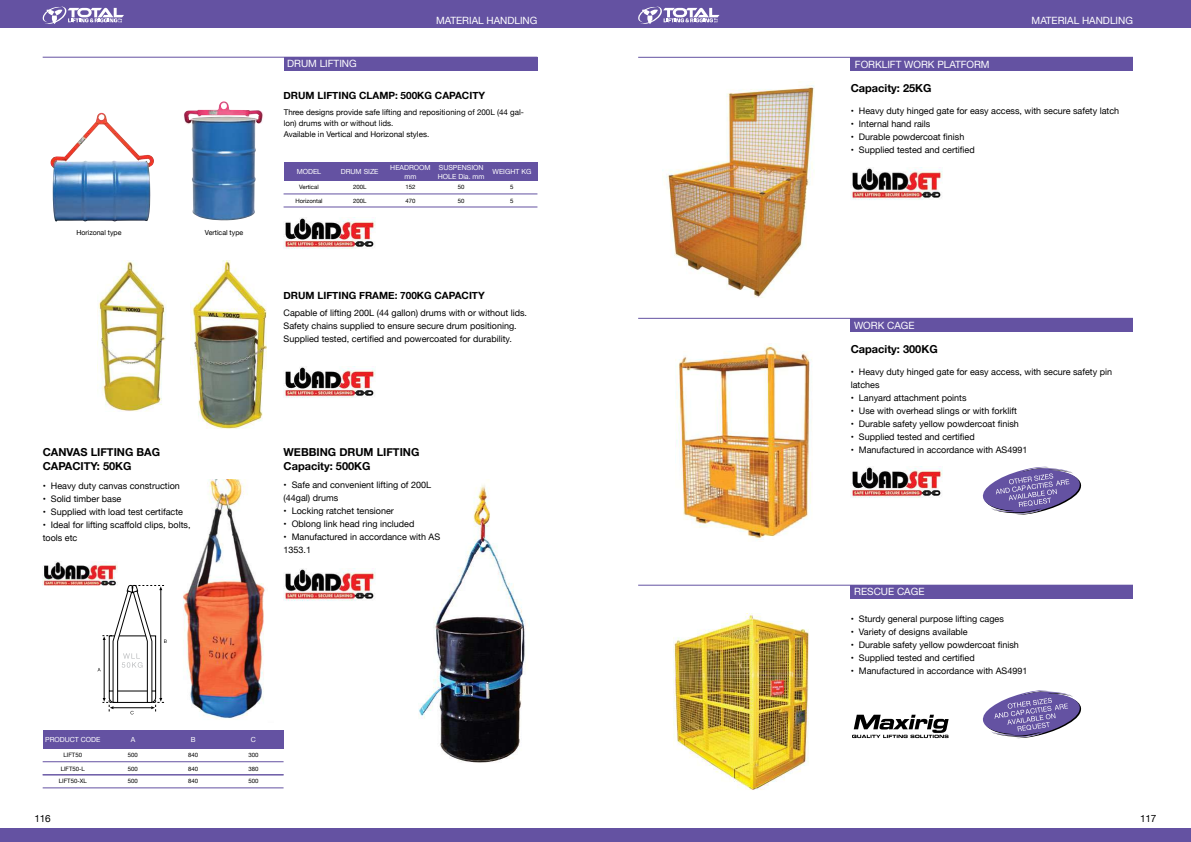
<style>
.page{position:relative;width:1191px;height:842px;background:#fff}
.page>*{position:absolute;margin:0;border:0;box-sizing:border-box;transform-origin:0 0}
.t1{font:700 11px "Helvetica Neue";color:#000}
.t2{font:10px "Helvetica Neue";color:#fff}
.t3{font:700 10px "Helvetica Neue";color:#000}
.t4{font:10px "Helvetica Neue";letter-spacing:-.025em;color:#000}
.t5{font:9px/13px "Helvetica Neue";color:#000}
.t6{font:8px/11px "Helvetica Neue";color:#000}
.t7{font:7px/8.4px "Helvetica Neue";color:#fff}
.t8{font:7px "Helvetica Neue";color:#000}
.t9{font:6px/12.6px "Helvetica Neue";color:#000}
</style>
<div class="page">
<img style="left:183px;top:479px;width:82px;height:240px">
<img style="left:418px;top:485px;width:109px;height:278px">
<img style="left:183px;top:101px;width:80px;height:119px">
<img style="left:98px;top:261px;width:69px;height:150px">
<img style="left:190px;top:261px;width:76px;height:168px">
<img style="left:662px;top:81px;width:152px;height:217px">
<img style="left:673px;top:614px;width:136px;height:176px">
<img style="left:676px;top:345px;width:136px;height:195px">
<img style="left:50px;top:113px;width:104px;height:109px">
<svg style="left:98px;top:585px;width:69px;height:129px"></svg>
<div style="left:0;top:0;width:604px;height:28px;background:#6452a2"></div>
<div style="left:587px;top:0;width:604px;height:28px;background:#6452a2"></div>
<div style="left:0;top:828px;width:604px;height:14px;background:#6452a2"></div>
<div style="left:587px;top:828px;width:604px;height:14px;background:#6452a2"></div>
<svg style="left:638px;top:6px;width:81px;height:18px"></svg>
<svg style="left:42px;top:6px;width:82px;height:18px"></svg>
<div style="left:850px;top:57px;width:283px;height:14px;background:#6452a2"></div>
<hr style="left:638px;top:57px;width:495px;height:1px;background:#6452a2">
<div style="left:850px;top:318px;width:283px;height:14px;background:#6452a2"></div>
<hr style="left:638px;top:318px;width:495px;height:1px;background:#6452a2">
<div style="left:850px;top:585px;width:283px;height:14px;background:#6452a2"></div>
<hr style="left:638px;top:585px;width:495px;height:1px;background:#6452a2">
<div style="left:283px;top:57px;width:254px;height:14px;background:#6452a2"></div>
<hr style="left:43px;top:57px;width:494px;height:1px;background:#6452a2">
<svg style="left:982px;top:466px;width:99px;height:49px"></svg>
<svg style="left:982px;top:690px;width:99px;height:48px"></svg>
<div style="left:284px;top:162px;width:253px;height:19px;background:#6452a2"></div>
<div style="left:43px;top:730px;width:240px;height:19px;background:#6452a2"></div>
<hr style="left:283px;top:194px;width:254px;height:1px;background:#6452a2">
<hr style="left:283px;top:207px;width:254px;height:1px;background:#6452a2">
<hr style="left:43px;top:761px;width:240px;height:1px;background:#6452a2">
<hr style="left:43px;top:774px;width:240px;height:1px;background:#6452a2">
<hr style="left:43px;top:788px;width:240px;height:1px;background:#6452a2">
<img style="left:283px;top:217px;width:93px;height:32px">
<img style="left:283px;top:366px;width:93px;height:32px">
<img style="left:283px;top:568px;width:93px;height:33px">
<img style="left:43px;top:562px;width:74px;height:26px">
<img style="left:850px;top:168px;width:93px;height:32px">
<img style="left:850px;top:466px;width:93px;height:32px">
<svg style="left:852px;top:715px;width:96px;height:23px"></svg>
<p class="t2" style="left:436px;top:13px;width:103px">MATERIAL HANDLING</p>
<p class="t2" style="left:1031px;top:13px;width:103px">MATERIAL HANDLING</p>
<p class="t2" style="left:287px;top:56px;width:71px">DRUM LIFTING</p>
<p class="t2" style="left:855px;top:57px;width:136px">FORKLIFT WORK PLATFORM</p>
<p class="t3" style="left:283px;top:87px;width:203px">DRUM LI FTI NG CLAMP: 500KG CAPACITY</p>
<p class="t6" style="left:284px;top:107px;width:242px">Three designs provide safe lifting and repositioning of 200L (44 gal&shy;lon) drums with or without lids.<br>Available in Vertical and Horizonal styles.</p>
<p class="t8" style="left:76px;top:228px;width:47px">Horizonal type</p>
<p class="t8" style="left:205px;top:228px;width:40px">Vertical type</p>
<p class="t7" style="left:297px;top:168px;width:26px">MODEL</p>
<p class="t7" style="left:341px;top:168px;width:39px">DRUM SIZE</p>
<p class="t7" style="left:390px;top:164px;width:42px;text-align:center">HEADROOM mm</p>
<p class="t7" style="left:438px;top:164px;width:48px">SUSPENSION<br>HOLE Dia. mm</p>
<p class="t7" style="left:492px;top:168px;width:40px">WEIGHT KG</p>
<p class="t9" style="left:299px;top:181px;width:21px">Vertical</p>
<p class="t9" style="left:353px;top:181px;width:15px">200L</p>
<p class="t9" style="left:405px;top:181px;width:12px">152</p>
<p class="t9" style="left:458px;top:181px;width:8px">50</p>
<p class="t9" style="left:510px;top:181px;width:5px">5</p>
<p class="t9" style="left:295px;top:195px;width:29px">Horizontal</p>
<p class="t9" style="left:353px;top:195px;width:15px">200L</p>
<p class="t9" style="left:405px;top:195px;width:12px">470</p>
<p class="t9" style="left:458px;top:195px;width:8px">50</p>
<p class="t9" style="left:510px;top:195px;width:5px">5</p>
<p class="t3" style="left:283px;top:287px;width:203px">DRUM LI FTI NG FRAME: 700KG CAPACITY</p>
<p class="t5" style="left:283px;top:306px;width:245px">Capable of lifting 200L (44 gallon) drums with or without lids.<br>Safety chains supplied to ensure secure drum positioning.<br>Supplied tested, certified and powercoated for durability.</p>
<p class="t1" style="left:43px;top:443px;width:119px">CANVAS LI FTI NG BAG</p>
<p class="t1" style="left:283px;top:443px;width:137px">WEBBING DRUM LI FTI NG</p>
<p class="t5" style="left:283px;top:479px;width:149px">• Safe and convenient lifting of 200L (44gal) drums</p>
<p class="t5" style="left:283px;top:505px;width:112px">• Locking ratchet tensioner</p>
<p class="t5" style="left:283px;top:518px;width:132px">• Oblong link head ring included</p>
<p class="t5" style="left:283px;top:531px;width:158px">• Manufactured in accordance with AS<br>1353.1</p>
<p class="t1" style="left:43px;top:457px;width:90px">CAPACITY: 50KG</p>
<p class="t1" style="left:283px;top:457px;width:88px">Capacity: 500KG</p>
<p class="t5" style="left:43px;top:479px;width:139px">• Heavy duty canvas construction</p>
<p class="t5" style="left:43px;top:492px;width:80px">• Solid timber base</p>
<p class="t5" style="left:43px;top:505px;width:142px">• Supplied with load test certifacte</p>
<p class="t5" style="left:43px;top:518px;width:149px">• Ideal for lifting scaffold clips, bolts, tools etc</p>
<p class="t7" style="left:45px;top:736px;width:57px">PRODUCT CODE</p>
<p class="t7" style="left:131px;top:736px;width:6px">A</p>
<p class="t7" style="left:191px;top:736px;width:6px">B</p>
<p class="t7" style="left:251px;top:736px;width:7px">C</p>
<p class="t9" style="left:64px;top:749px;width:20px">LIFT50</p>
<p class="t9" style="left:59px;top:763px;width:29px;text-align:center">LIFT50-L<br>LIFT50-XL</p>
<p class="t9" style="left:128px;top:749px;width:12px">500</p>
<p class="t9" style="left:128px;top:763px;width:12px">500<br>500</p>
<p class="t9" style="left:188px;top:749px;width:12px">840</p>
<p class="t9" style="left:188px;top:763px;width:12px">840<br>840</p>
<p class="t9" style="left:248px;top:749px;width:12px">300</p>
<p class="t9" style="left:248px;top:763px;width:12px">380<br>500</p>
<p class="t1" style="left:850px;top:79px;width:82px">Capacity: 25KG</p>
<p class="t5" style="left:850px;top:105px;width:270px">• Heavy duty hinged gate for easy access, with secure safety latch</p>
<p class="t5" style="left:850px;top:118px;width:81px">• Internal hand rails</p>
<p class="t5" style="left:850px;top:131px;width:115px">• Durable powdercoat finish</p>
<p class="t5" style="left:850px;top:144px;width:126px">• Supplied tested and certified</p>
<p class="t2" style="left:854px;top:318px;width:62px">WORK CAGE</p>
<p class="t1" style="left:850px;top:340px;width:88px">Capacity: 300KG</p>
<p class="t5" style="left:850px;top:365px;width:263px">• Heavy duty hinged gate for easy access, with secure safety pin latches</p>
<p class="t5" style="left:850px;top:391px;width:117px">• Lanyard attachment points</p>
<p class="t5" style="left:850px;top:404px;width:168px">• Use with overhead slings or with forklift</p>
<p class="t5" style="left:850px;top:417px;width:170px">• Durable safety yellow powdercoat finish</p>
<p class="t5" style="left:850px;top:430px;width:126px">• Supplied tested and certified</p>
<p class="t5" style="left:850px;top:443px;width:178px">• Manufactured in accordance with AS4991</p>
<p class="t2" style="left:854px;top:584px;width:72px">RESCUE CAGE</p>
<p class="t5" style="left:850px;top:613px;width:155px">• Sturdy general purpose lifting cages</p>
<p class="t5" style="left:850px;top:626px;width:118px">• Variety of designs available</p>
<p class="t5" style="left:850px;top:639px;width:170px">• Durable safety yellow powdercoat finish</p>
<p class="t5" style="left:850px;top:652px;width:126px">• Supplied tested and certified</p>
<p class="t5" style="left:850px;top:665px;width:178px">• Manufactured in accordance with AS4991</p>
<p class="t4" style="left:35px;top:811px;width:18px">116</p>
<p class="t4" style="left:1140px;top:811px;width:18px">117</p>
</div>
